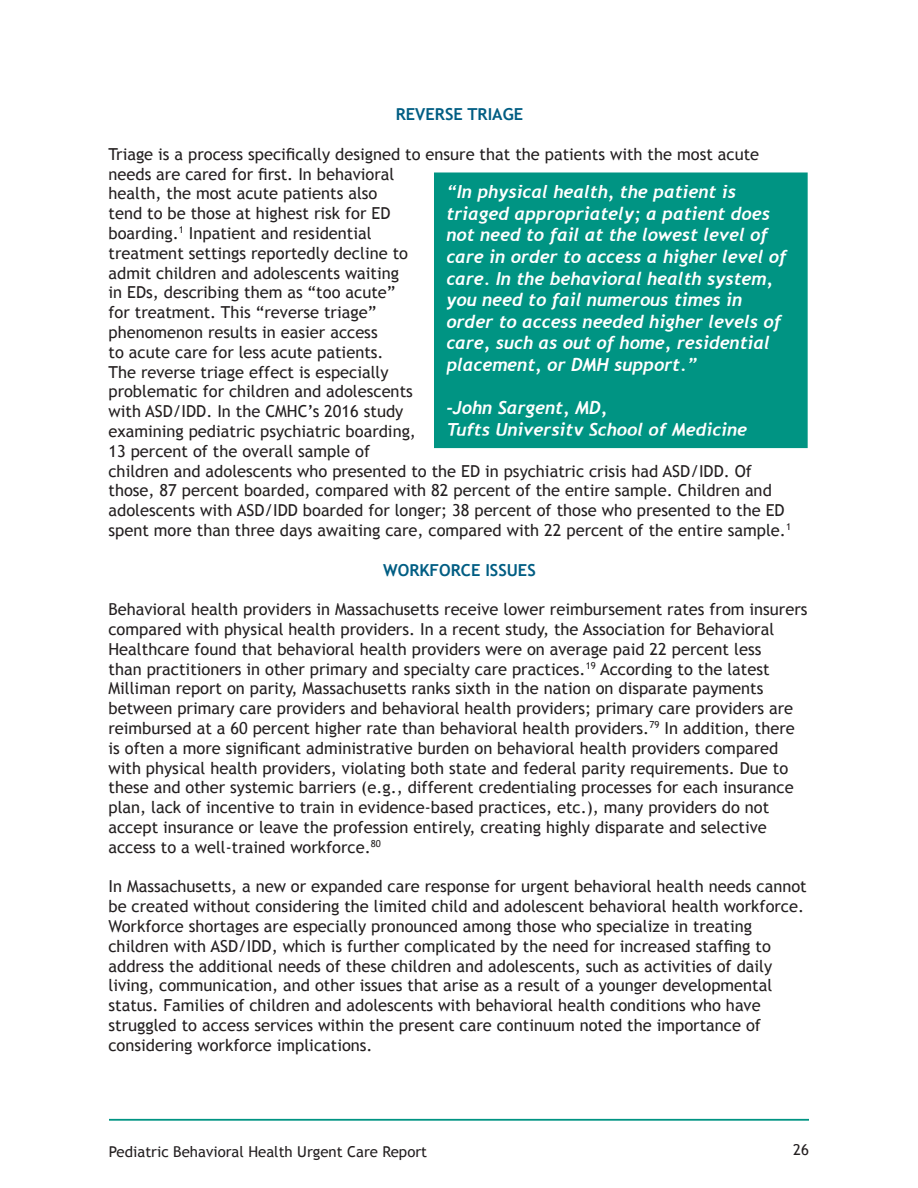
<style>
.page{position:relative;width:918px;height:1188px;background:#fff}
.page>*{position:absolute;margin:0;border:0;box-sizing:border-box;transform-origin:0 0}
.CMHC_Paragraph{font:italic 700 18px/21.6px "Trebuchet";color:#fff}
.t1{font:16.5px/19.8px "Trebuchet MS";color:#231f20}
.t2{font:700 16.5px "Trebuchet MS";color:#005d83}
.t3{font:15px "Trebuchet MS";color:#231f20}
</style>
<div class="page">
<hr style="left:109px;top:1119px;width:700px;height:2px;background:#009483">
<div style="left:434px;top:172px;width:374px;height:277px;background:#009483"></div>
<p class="t2" style="left:396px;top:104px;width:129px">REVERSE TRIAGE</p>
<p class="t1" style="left:108px;top:144px;width:684px">Triage is a process specifically designed to ensure that the patients with the most acute needs are cared for first. In behavioral<br>health, the most acute patients also<br>tend to be those at highest risk for ED<br>boarding.<sup>1</sup> Inpatient and residential<br>treatment settings reportedly decline to<br>admit children and adolescents waiting<br>in EDs, describing them as “too acute”<br>for treatment. This “reverse triage”<br>phenomenon results in easier access<br>to acute care for less acute patients.<br>The reverse triage effect is especially<br>problematic for children and adolescents<br>with ASD/IDD. In the CMHC’s 2016 study<br>examining pediatric psychiatric boarding,<br>13 percent of the overall sample of<br>children and adolescents who presented to the ED in psychiatric crisis had ASD/IDD. Of those, 87 percent boarded, compared with 82 percent of the entire sample. Children and adolescents with ASD/IDD boarded for longer; 38 percent of those who presented to the ED spent more than three days awaiting care, compared with 22 percent of the entire sample.<sup>1</sup></p>
<p class="t2" style="left:383px;top:559px;width:154px">WORKFORCE ISSUES</p>
<p class="t1" style="left:108px;top:600px;width:700px">Behavioral health providers in Massachusetts receive lower reimbursement rates from insurers compared with physical health providers. In a recent study, the Association for Behavioral Healthcare found that behavioral health providers were on average paid 22 percent less<br>than practitioners in other primary and specialty care practices.<sup>19</sup> According to the latest Milliman report on parity, Massachusetts ranks sixth in the nation on disparate payments between primary care providers and behavioral health providers; primary care providers are reimbursed at a 60 percent higher rate than behavioral health providers.<sup>79</sup> In addition, there is often a more significant administrative burden on behavioral health providers compared with physical health providers, violating both state and federal parity requirements. Due to these and other systemic barriers (e.g., different credentialing processes for each insurance plan, lack of incentive to train in evidence-based practices, etc.), many providers do not accept insurance or leave the profession entirely, creating highly disparate and selective access to a well-trained workforce.<sup>80</sup></p>
<p class="t1" style="left:108px;top:877px;width:700px">In Massachusetts, a new or expanded care response for urgent behavioral health needs cannot be created without considering the limited child and adolescent behavioral health workforce.<br>Workforce shortages are especially pronounced among those who specialize in treating children with ASD/IDD, which is further complicated by the need for increased staffing to address the additional needs of these children and adolescents, such as activities of daily living, communication, and other issues that arise as a result of a younger developmental status. Families of children and adolescents with behavioral health conditions who have struggled to access services within the present care continuum noted the importance of considering workforce implications.</p>
<p class="CMHC_Paragraph" style="left:446px;top:181px;width:342px">“In physical health, the patient is triaged appropriately; a patient does not need to fail at the lowest level of care in order to access a higher level of care. In the behavioral health system, you need to fail numerous times in order to access needed higher levels of care, such as out of home, residential placement, or DMH support.”</p>
<p class="CMHC_Paragraph" style="left:446px;top:397px;width:162px">-John Sargent, MD,</p>
<p class="CMHC_Paragraph" style="left:446px;top:419px;width:302px">Tufts University School of Medicine</p>
<p class="t3" style="left:109px;top:1143px;width:320px">Pediatric Behavioral Health Urgent Care Report</p>
<p class="t3" style="left:793px;top:1141px;width:17px">26</p>
</div>
